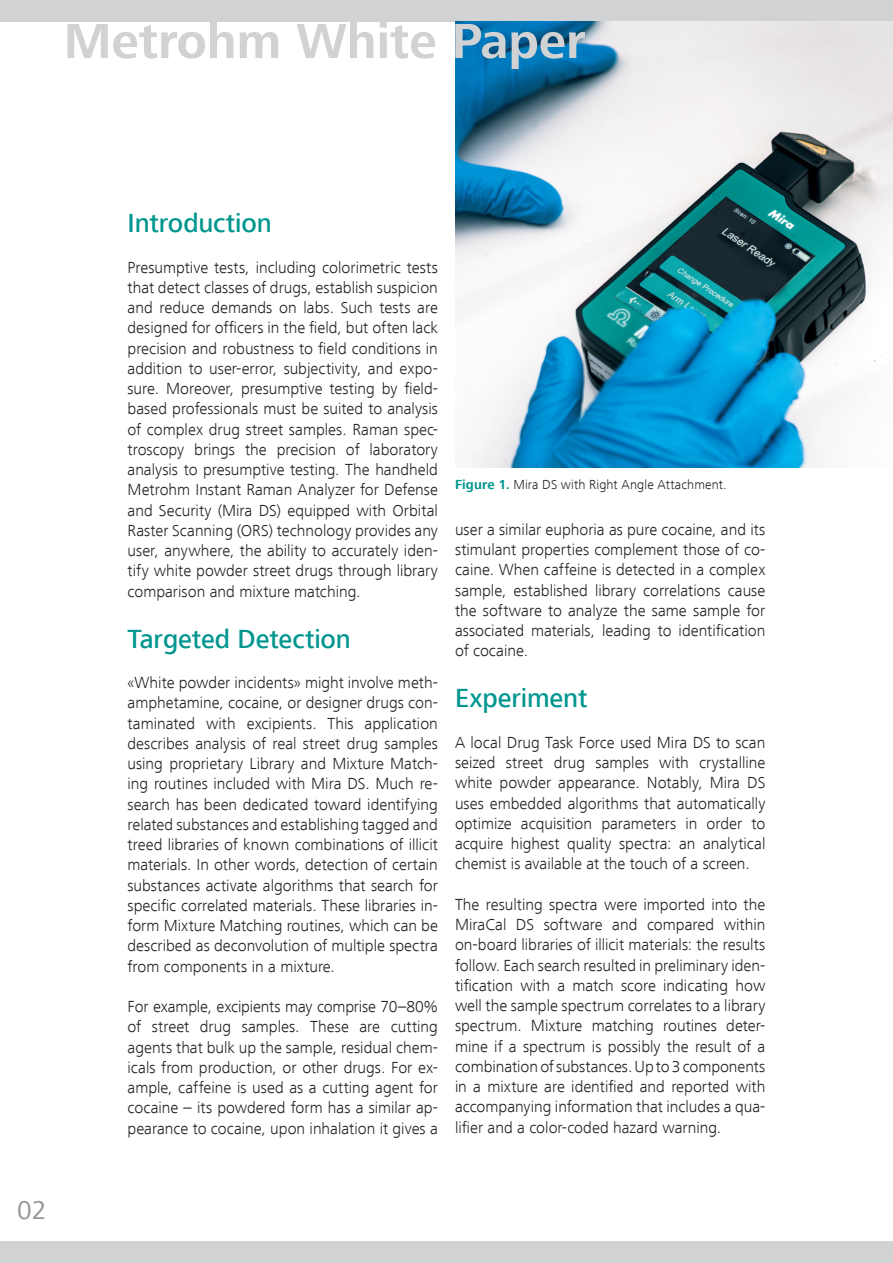
<style>
.page{position:relative;width:893px;height:1263px;background:#fff}
.page>*{position:absolute;margin:0;border:0;box-sizing:border-box;transform-origin:0 0}
.t1{font:700 51px "Frutiger Next LT";color:#d1d2d4}
.t2{font:500 27px "Frutiger Next LT";letter-spacing:-.005em;color:#00968f}
.t3{font:27px "Frutiger Next LT";color:#939598}
.t4{font:300 16.5px/20.2px "Frutiger Next LT";color:#231f20;text-align:justify}
.t5{font:300 13.5px "Frutiger Next LT";letter-spacing:.01em;color:#231f20}
.s1{font-weight:700;color:#00968f}
</style>
<div class="page">
<div style="left:0;top:0;width:893px;height:21px;background:#d1d2d4"></div>
<div style="left:0;top:1242px;width:893px;height:21px;background:#d1d2d4"></div>
<img style="left:455px;top:21px;width:438px;height:447px">
<h1 class="t1" style="left:64px;top:13px;width:523px">Metrohm White Paper</h1>
<h2 class="t3" style="left:17px;top:1195px;width:31px">02</h2>
<h2 class="t2" style="left:128px;top:208px;width:146px">Introduction</h2>
<p class="t4" style="left:128px;top:257px;width:312px">Presumptive tests, including colorimetric tests that detect classes of drugs, establish suspicion and reduce demands on labs. Such tests are designed for officers in the field, but often lack precision and robustness to field conditions in addition to user-error, subjectivity, and expo&shy;sure. Moreover, presumptive testing by field&shy;based professionals must be suited to analysis of complex drug street samples. Raman spec&shy;troscopy brings the precision of laboratory analysis to presumptive testing. The handheld Metrohm Instant Raman Analyzer for Defense and Security (Mira DS) equipped with Orbital Raster Scanning (ORS) technology provides any user, anywhere, the ability to accurately iden&shy;tify white powder street drugs through library comparison and mixture matching.</p>
<h2 class="t2" style="left:128px;top:624px;width:225px">Targeted Detection</h2>
<p class="t4" style="left:128px;top:673px;width:312px;text-align:left">«White powder incidents» might involve meth&shy;amphetamine, cocaine, or designer drugs con-- taminated with excipients. This application describes analysis of real street drug samples using proprietary Library and Mixture Match&shy;ing routines included with Mira DS. Much re&shy;search has been dedicated toward identifying related substances and establishing tagged and treed libraries of known combinations of illicit materials. In other words, detection of certain substances activate algorithms that search for specific correlated materials. These libraries in&shy;form Mixture Matching routines, which can be described as deconvolution of multiple spectra from components in a mixture.</p>
<p class="t4" style="left:128px;top:996px;width:312px">For example, excipients may comprise 70–80% of street drug samples. These are cutting agents that bulk up the sample, residual chem&shy;icals from production, or other drugs. For ex&shy;ample, caffeine is used as a cutting agent for cocaine – its powdered form has a similar ap&shy;pearance to cocaine, upon inhalation it gives a</p>
<p class="t5" style="left:455px;top:477px;width:273px"><span class="s1">Figure 1.</span> Mira DS with Right Angle Attachment.</p>
<p class="t4" style="left:455px;top:519px;width:312px">user a similar euphoria as pure cocaine, and its stimulant properties complement those of co&shy;caine. When caffeine is detected in a complex sample, established library correlations cause the software to analyze the same sample for associated materials, leading to identification of cocaine.</p>
<h2 class="t2" style="left:455px;top:683px;width:134px">Experiment</h2>
<p class="t4" style="left:455px;top:732px;width:312px">A local Drug Task Force used Mira DS to scan seized street drug samples with crystalline white powder appearance. Notably, Mira DS uses embedded algorithms that automatically optimize acquisition parameters in order to acquire highest quality spectra: an analytical chemist is available at the touch of a screen.</p>
<p class="t4" style="left:455px;top:894px;width:312px;text-align:left">The resulting spectra were imported into the MiraCal DS software and compared within on-board libraries of illicit materials: the results follow. Each search resulted in preliminary iden&shy;tification with a match score indicating how well the sample spectrum correlates to a library spectrum. Mixture matching routines deter&shy;mine if a spectrum is possibly the result of a combination of substances. Up to 3 components in a mixture are identified and reported with accompanying information that includes a qua-- lifier and a color-coded hazard warning.</p>
</div>
